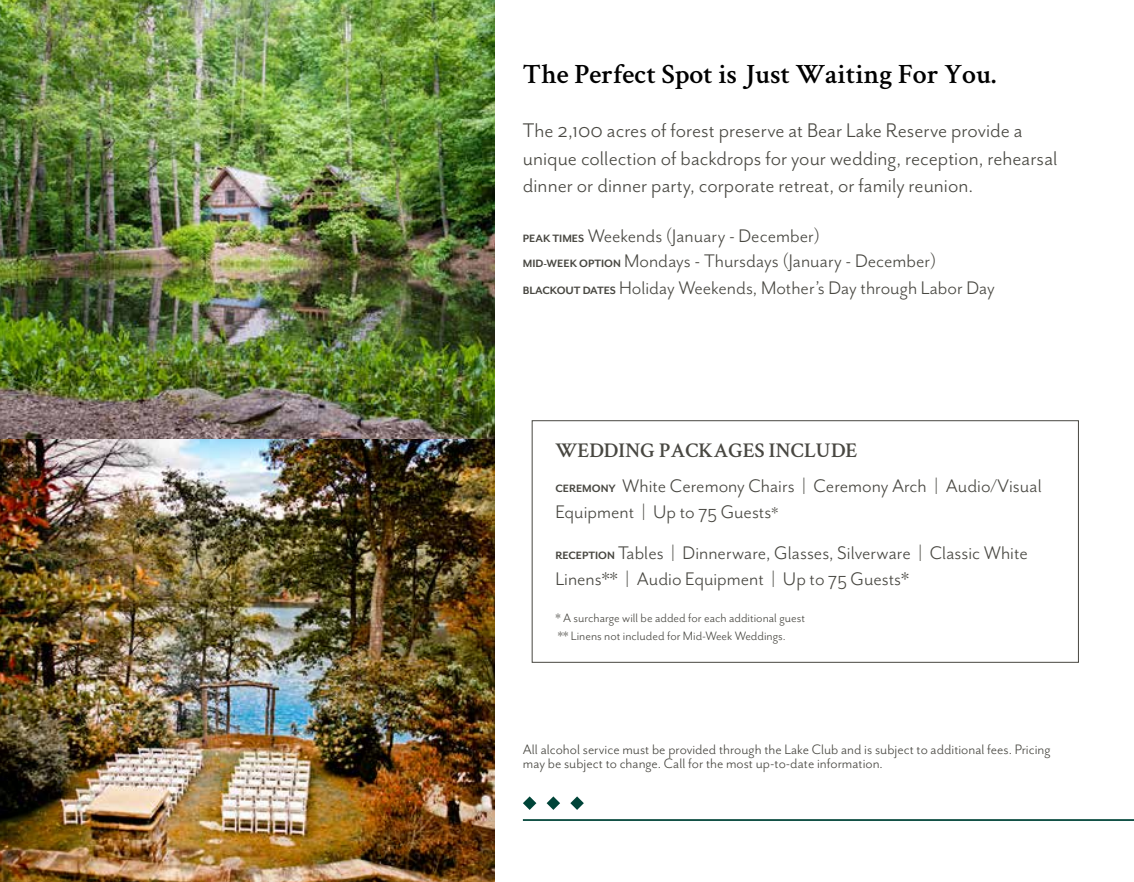
<style>
.page{position:relative;width:1134px;height:882px;background:#fff}
.page>*{position:absolute;margin:0;border:0;box-sizing:border-box;transform-origin:0 0}
.t1{font:600 28px "Crimson Text";color:#000}
.t2{font:22.75px/27.3px "Mr Eaves San OT";color:#484741}
.t3{font:21px/25.7px "Mr Eaves San OT";color:#484741}
.t4{font:600 21px "Crimson Text";color:#484741}
.t5{font:15.75px/14px "Mr Eaves San OT";color:#484741}
.t6{font:14px/18.4px "Mr Eaves San OT";color:#484741}
.s1{font-weight:700;font-size:12.25px}
.s2{font-size:17.85px}
</style>
<div class="page">
<img style="left:0;top:0;width:495px;height:439px">
<hr style="left:523px;top:819px;width:611px;height:2px;background:#004438">
<svg style="left:570px;top:796px;width:14px;height:14px"></svg>
<svg style="left:547px;top:796px;width:13px;height:14px"></svg>
<svg style="left:523px;top:796px;width:13px;height:14px"></svg>
<img style="left:0;top:439px;width:495px;height:443px">
<div style="left:532px;top:420px;width:547px;height:243px;border:1px solid #484741"></div>
<h1 class="t1" style="left:523px;top:54px;width:475px">The Perfect Spot is Just Waiting For You.</h1>
<p class="t2" style="left:523px;top:117px;width:536px">The 2,100 acres of forest preserve at Bear Lake Reserve provide a unique collection of backdrops for your wedding, reception, rehearsal dinner or dinner party, corporate retreat, or family reunion.</p>
<p class="t3" style="left:523px;top:223px;width:473px"><span class="s1">PEAK TIMES</span> Weekends (January - December)<br><span class="s1">MID-WEEK OPTION</span> Mondays - Thursdays (January - December)<br><span class="s1">BLACKOUT DATES</span> Holiday Weekends, Mother’s Day through Labor Day</p>
<p class="t4" style="left:555px;top:436px;width:304px">WEDDING PACKAGES INCLUDE</p>
<p class="t3" style="left:555px;top:472px;width:488px;line-height:26.2px"><span class="s1">CEREMONY</span> White Ceremony Chairs | Ceremony Arch | Audio/Visual<br>Equipment | Up to 75 Guests<span class="s2">*</span></p>
<p class="t3" style="left:555px;top:540px;width:474px;line-height:26.2px"><span class="s1">RECEPTION</span> Tables | Dinnerware, Glasses, Silverware | Classic White<br>Linens** | Audio Equipment | Up to 75 Guests*</p>
<p class="t6" style="left:555px;top:608px;width:251px">* A surcharge will be added for each additional guest ** Linens not included for Mid-Week Weddings.</p>
<p class="t5" style="left:523px;top:743px;width:529px">All alcohol service must be provided through the Lake Club and is subject to additional fees. Pricing may be subject to change. Call for the most up-to-date information.</p>
</div>
